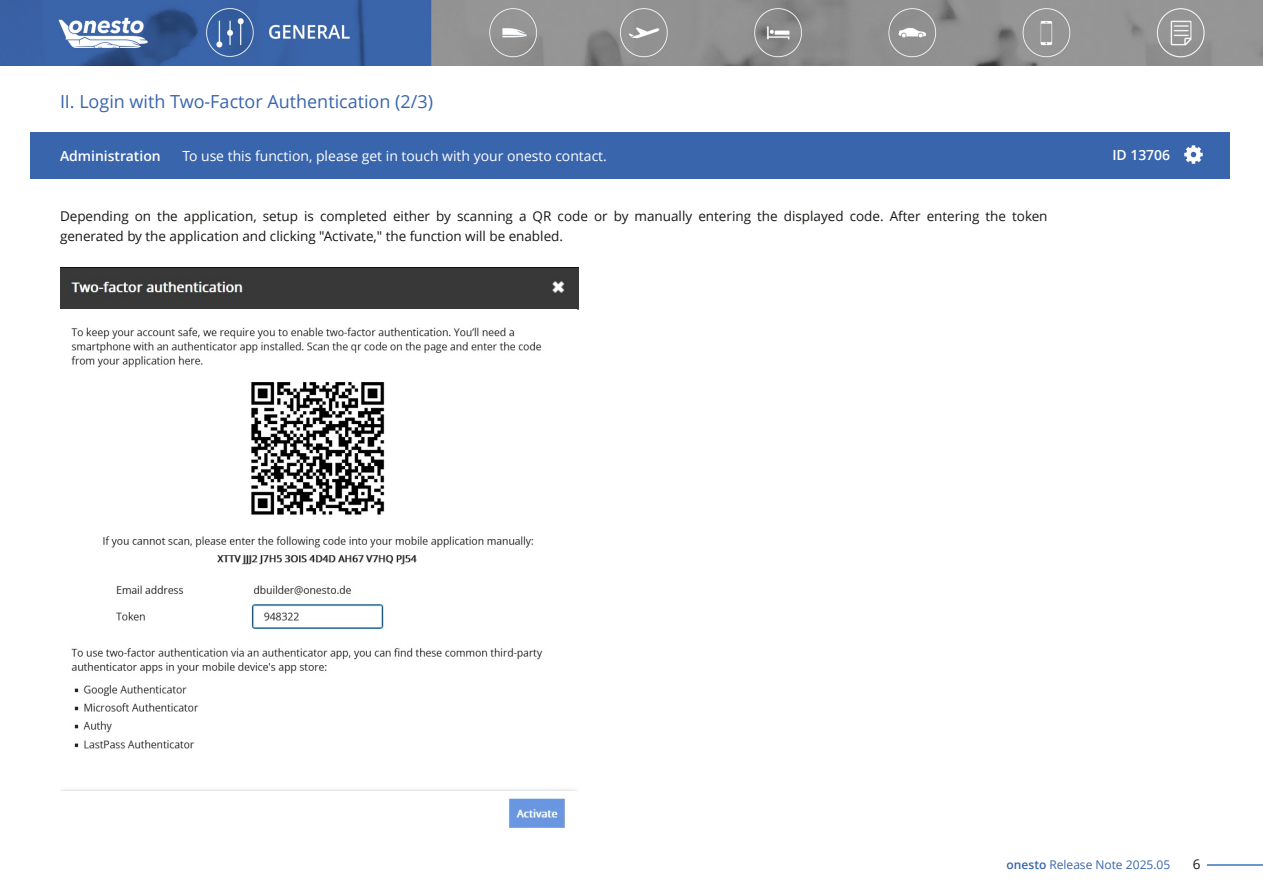
<style>
.page{position:relative;width:1263px;height:893px;background:#fff}
.page>*{position:absolute;margin:0;border:0;box-sizing:border-box;transform-origin:0 0}
.t1{font:18px "Open Sans";color:#3965ad}
.t2{font:13.95px "Open Sans";color:#fff}
.t3{font:600 13.95px "Open Sans";color:#fff}
.t4{font:13.5px/19.5px "Open Sans";color:#181715}
.t5{font:12px "Open Sans";color:#3966ae}
.s1{font-weight:600}
</style>
<div class="page">
<hr style="left:1207px;top:864px;width:56px;height:2px;background:#6c94cd">
<div style="left:30px;top:132px;width:1199px;height:47px;background:#3965ad"></div>
<img style="left:1184px;top:145px;width:18px;height:19px">
<img style="left:0;top:0;width:1263px;height:65px">
<img style="left:60px;top:268px;width:518px;height:560px">
<h1 class="t1" style="left:60px;top:89px;width:375px">II. Login with Two-Factor Authentication (2/3)</h1>
<p class="t3" style="left:60px;top:146px;width:102px">Administration</p>
<p class="t2" style="left:182px;top:146px;width:426px">To use this function, please get in touch with your onesto contact.</p>
<p class="t4" style="left:60px;top:206px;width:989px">Depending on the application, setup is completed either by scanning a QR code or by manually entering the displayed code. After entering the token generated by the application and clicking "Activate," the function will be enabled.</p>
<p class="t3" style="left:1112px;top:145px;width:59px">ID 13706</p>
<p class="t5" style="left:1006px;top:856px;width:165px"><span class="s1">onesto</span> Release Note 2025.05</p>
<p class="t4" style="left:1193px;top:854px;width:9px">6</p>
</div>
